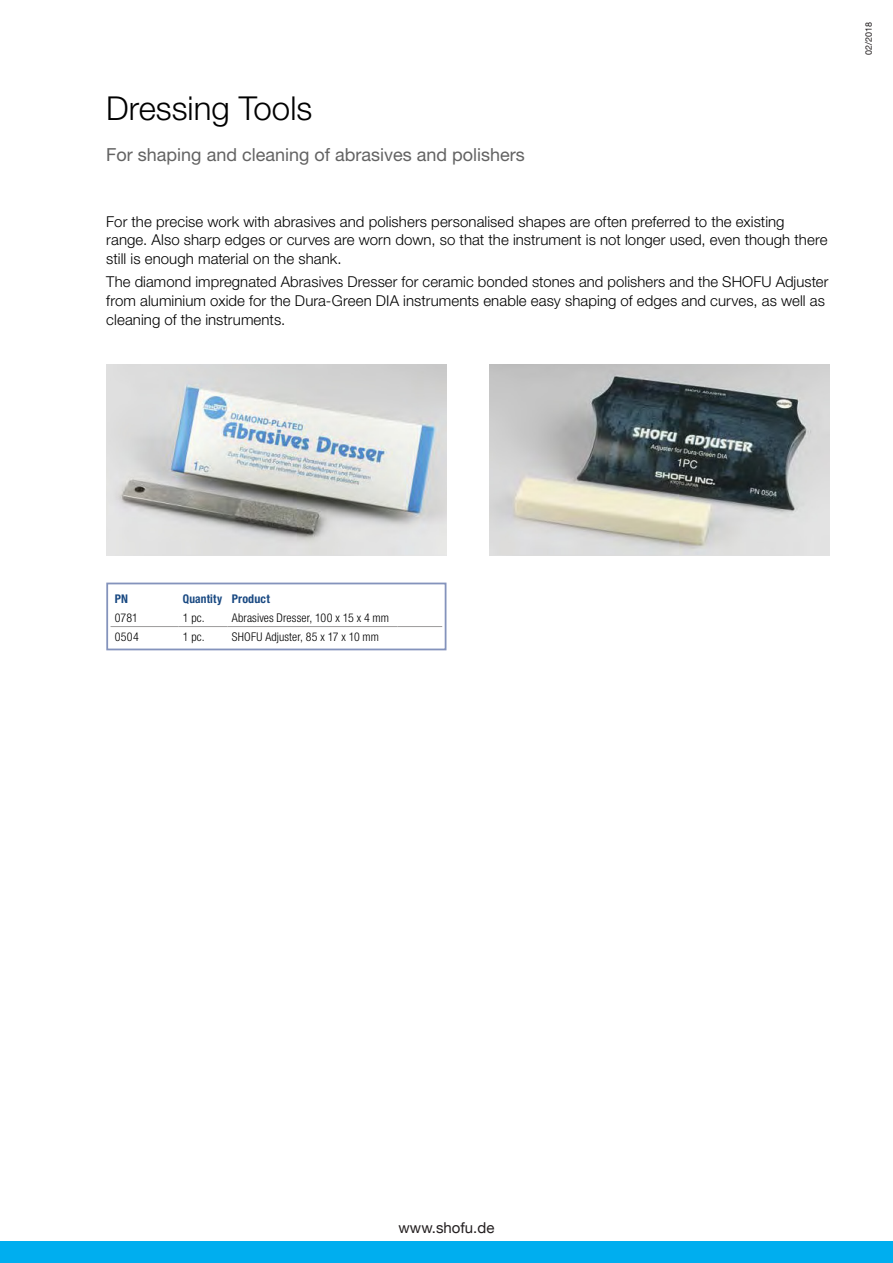
<style>
.page{position:relative;width:893px;height:1263px;background:#fff}
.page>*{position:absolute;margin:0;border:0;box-sizing:border-box;transform-origin:0 0}
.t1{font:300 33px "Helvetica Neue";color:#000}
.t2{font:18px "Helvetica Neue";color:#636363}
.t3{font:300 15px/18.8px "Helvetica Neue";letter-spacing:.005em;color:#000}
.t4{font:15px "Helvetica Neue";color:#231f20}
.t5{font:300 condensed 12px "Helvetica Neue";letter-spacing:.01em;color:#000}
.t6{font:700 condensed 12px "Helvetica Neue";letter-spacing:.015em;color:#194982;scale:.95 1}
.t7{font:700 condensed 12px "Helvetica Neue";letter-spacing:.015em;color:#194982}
.t8{font:9px "Helvetica Neue";color:#231f20}
</style>
<div class="page">
<img style="left:106px;top:364px;width:340px;height:192px">
<img style="left:489px;top:364px;width:340px;height:192px">
<div style="left:106px;top:583px;width:340px;height:67px;border:2px solid #8493bc"></div>
<hr style="left:111px;top:626px;width:68px;height:1px;background:#9c9b9b">
<hr style="left:179px;top:626px;width:48px;height:1px;background:#9c9b9b">
<hr style="left:227px;top:626px;width:171px;height:1px;background:#9c9b9b">
<hr style="left:398px;top:626px;width:44px;height:1px;background:#9c9b9b">
<div style="left:0;top:1242px;width:893px;height:21px;background:#00aeef"></div>
<h1 class="t1" style="left:106px;top:88px;width:207px">Dressing Tools</h1>
<p class="t2" style="left:106px;top:144px;width:420px">For shaping and cleaning of abrasives and polishers</p>
<p class="t3" style="left:106px;top:211px;width:723px">For the precise work with abrasives and polishers personalised shapes are often preferred to the existing range. Also sharp edges or curves are worn down, so that the instrument is not longer used, even though there still is enough material on the shank.</p>
<p class="t3" style="left:106px;top:272px;width:724px">The diamond impregnated Abrasives Dresser for ceramic bonded stones and polishers and the SHOFU Adjuster from aluminium oxide for the Dura-Green DIA instruments enable easy shaping of edges and curves, as well as cleaning of the instruments.</p>
<p class="t8" style="left:862px;top:55px;width:35px;rotate:-90deg">02/2018</p>
<p class="t7" style="left:115px;top:591px;width:15px">PN</p>
<p class="t6" style="left:183px;top:591px;width:93px">Quantity Product</p>
<p class="t5" style="left:115px;top:611px;width:25px">0781</p>
<p class="t5" style="left:183px;top:611px;width:23px">1 pc.</p>
<p class="t5" style="left:232px;top:611px;width:159px">Abrasives Dresser, 100 x 15 x 4 mm</p>
<p class="t5" style="left:115px;top:630px;width:25px">0504</p>
<p class="t5" style="left:183px;top:630px;width:23px">1 pc.</p>
<p class="t5" style="left:232px;top:630px;width:149px">SHOFU Adjuster, 85 x 17 x 10 mm</p>
<p class="t4" style="left:399px;top:1216px;width:97px">www.shofu.de</p>
</div>
